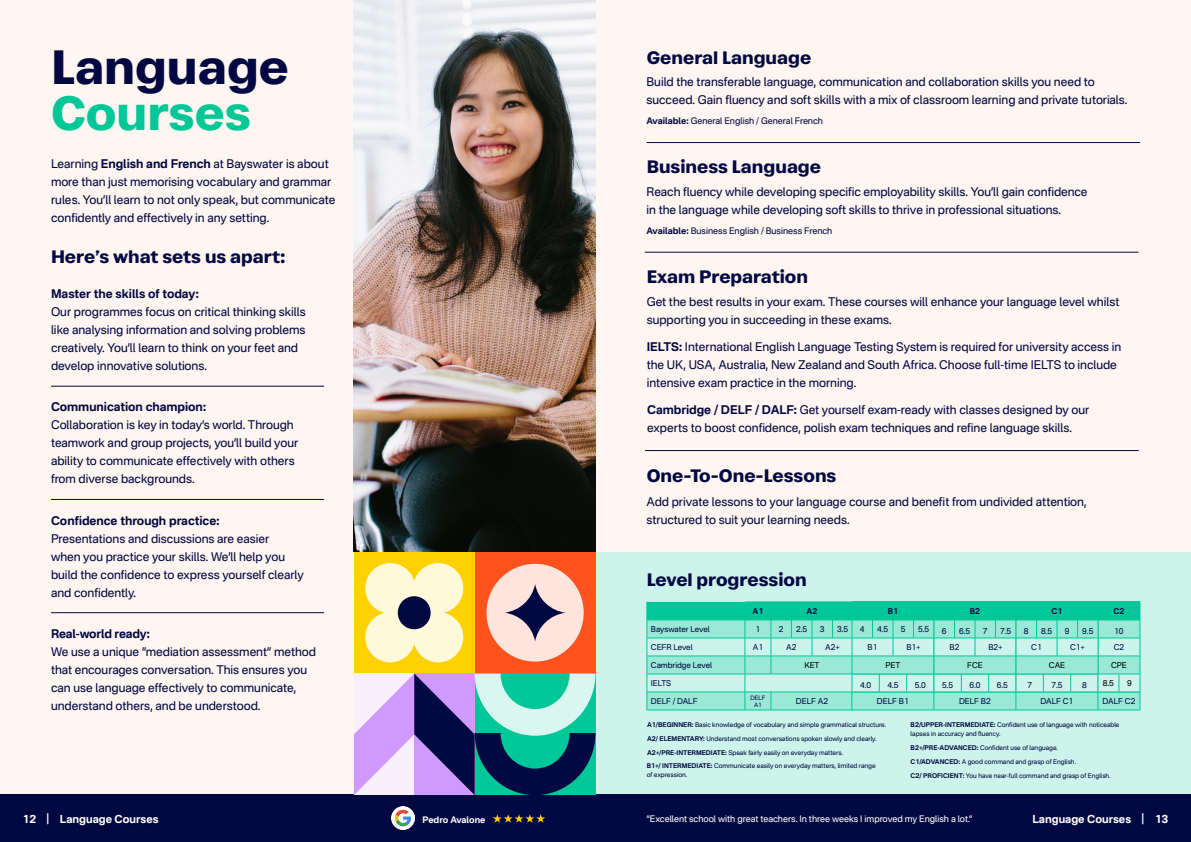
<style>
.page{position:relative;width:1191px;height:842px;background:#fff6f1}
.page>*{position:absolute;margin:0;border:0;box-sizing:border-box;transform-origin:0 0}
.t1{font:700 48px "Atak";color:#020842}
.t2{font:700 48px "Atak";color:#00c798}
.t3{font:700 18px "Atak";color:#020842}
.t4{font:12px/18px "Nacelle";color:#020842}
.t5{font:700 12px "Nacelle";letter-spacing:-.005em;color:#020842}
.t6{font:700 11px "Nacelle";color:#fff}
.t7{font:9px "Nacelle";letter-spacing:-.005em;color:#020842}
.t8{font:9px "Nacelle";letter-spacing:-.005em;color:#fff}
.t9{font:700 9px "Nacelle";letter-spacing:-.005em;color:#fff}
.t10{font:8px/16px "Nacelle";color:#020842}
.t11{font:8px "Nacelle";color:#000}
.t12{font:700 8px "Nacelle";color:#020842}
.t13{font:6.5px/9px "Nacelle";color:#020842}
.t14{font:6px/7.2px "Nacelle";color:#020842;text-align:center}
.s1{font-weight:700}
</style>
<div class="page">
<div style="left:595px;top:552px;width:596px;height:252px;background:#ccf4eb"></div>
<div style="left:0;top:795px;width:1191px;height:47px;background:#020842"></div>
<hr style="left:51px;top:386px;width:273px;height:1px;background:#020842">
<hr style="left:51px;top:499px;width:273px;height:1px;background:#020842">
<hr style="left:51px;top:612px;width:273px;height:1px;background:#020842">
<img style="left:354px;top:0;width:241px;height:552px">
<div style="left:475px;top:552px;width:120px;height:121px;background:#ff521d"></div>
<div style="left:486px;top:564px;width:97px;height:98px;background:#ffe5dd;border-radius:50%"></div>
<svg style="left:504px;top:584px;width:61px;height:57px"></svg>
<div style="left:354px;top:552px;width:121px;height:121px;background:#ffd100"></div>
<svg style="left:365px;top:563px;width:98px;height:99px;background:#fef0b4"></svg>
<div style="left:398px;top:596px;width:32px;height:33px;background:#020842;border-radius:50%"></div>
<svg style="left:354px;top:673px;width:241px;height:122px;background:#7095b4"></svg>
<hr style="left:646px;top:142px;width:494px;height:1px;background:#020842">
<hr style="left:645px;top:450px;width:493px;height:1px;background:#020842">
<hr style="left:645px;top:252px;width:493px;height:1px;background:#020842">
<svg style="left:646px;top:602px;width:494px;height:109px"></svg>
<svg style="left:493px;top:814px;width:52px;height:9px"></svg>
<img style="left:391px;top:807px;width:23px;height:23px">
<h1 class="t1" style="left:51px;top:47px;width:239px">Language</h1>
<h1 class="t2" style="left:51px;top:93px;width:201px">Courses</h1>
<p class="t4" style="left:51px;top:156px;width:286px">Learning <span class="s1">English and French</span> at Bayswater is about more than just memorising vocabulary and grammar rules. You’ll learn to not only speak, but communicate confidently and effectively in any setting.</p>
<h2 class="t3" style="left:51px;top:249px;width:236px">Here’s what sets us apart:</h2>
<p class="t5" style="left:51px;top:289px;width:149px">Master the skills of today:</p>
<p class="t4" style="left:51px;top:304px;width:256px">Our programmes focus on critical thinking skills like analysing information and solving problems creatively. You’ll learn to think on your feet and develop innovative solutions.</p>
<p class="t5" style="left:51px;top:402px;width:156px">Communication champion:</p>
<p class="t4" style="left:51px;top:417px;width:249px">Collaboration is key in today’s world. Through teamwork and group projects, you’ll build your ability to communicate effectively with others from diverse backgrounds.</p>
<p class="t5" style="left:51px;top:515px;width:170px">Confidence through practice:</p>
<p class="t4" style="left:51px;top:530px;width:254px">Presentations and discussions are easier<br>when you practice your skills. We’ll help you build the confidence to express yourself clearly and confidently.</p>
<p class="t5" style="left:51px;top:628px;width:100px">Real-world ready:</p>
<p class="t4" style="left:51px;top:644px;width:267px">We use a unique “mediation assessment” method that encourages conversation. This ensures you can use language effectively to communicate, understand others, and be understood.</p>
<h2 class="t3" style="left:647px;top:50px;width:166px">General Language</h2>
<p class="t4" style="left:646px;top:74px;width:482px">Build the transferable language, communication and collaboration skills you need to succeed. Gain fluency and soft skills with a mix of classroom learning and private tutorials.</p>
<p class="t7" style="left:646px;top:117px;width:178px"><span class="s1">Available:</span> General English / General French</p>
<h2 class="t3" style="left:647px;top:159px;width:176px">Business Language</h2>
<p class="t4" style="left:646px;top:184px;width:443px">Reach fluency while developing specific employability skills. You’ll gain confidence in the language while developing soft skills to thrive in professional situations.</p>
<p class="t7" style="left:646px;top:227px;width:187px"><span class="s1">Available:</span> Business English / Business French</p>
<h2 class="t3" style="left:647px;top:269px;width:163px">Exam Preparation</h2>
<p class="t4" style="left:647px;top:294px;width:474px">Get the best results in your exam. These courses will enhance your language level whilst supporting you in succeeding in these exams.</p>
<p class="t4" style="left:647px;top:339px;width:476px"><span class="s1">IELTS:</span> International English Language Testing System is required for university access in the UK, USA, Australia, New Zealand and South Africa. Choose full-time IELTS to include intensive exam practice in the morning.</p>
<p class="t4" style="left:647px;top:402px;width:444px"><span class="s1">Cambridge / DELF / DALF:</span> Get yourself exam-ready with classes designed by our experts to boost confidence, polish exam techniques and refine language skills.</p>
<h2 class="t3" style="left:647px;top:468px;width:191px">One-To-One-Lessons</h2>
<p class="t4" style="left:646px;top:493px;width:442px">Add private lessons to your language course and benefit from undivided attention, structured to suit your learning needs.</p>
<h2 class="t3" style="left:647px;top:572px;width:161px">Level progression</h2>
<p class="t12" style="left:806px;top:608px;width:12px">A2</p>
<p class="t12" style="left:969px;top:608px;width:12px">B2</p>
<p class="t12" style="left:1051px;top:608px;width:12px">C1</p>
<p class="t12" style="left:1113px;top:608px;width:12px">C2</p>
<p class="t10" style="left:1113px;top:624px;width:12px">10<br>C2</p>
<p class="t11" style="left:1111px;top:662px;width:17px">CPE</p>
<p class="t12" style="left:752px;top:608px;width:12px">A1</p>
<p class="t10" style="left:755px;top:622px;width:6px">1</p>
<p class="t10" style="left:753px;top:640px;width:12px">A1</p>
<p class="t12" style="left:887px;top:608px;width:12px">B1</p>
<p class="t10" style="left:779px;top:622px;width:6px">2</p>
<p class="t10" style="left:796px;top:622px;width:13px">2.5</p>
<p class="t10" style="left:820px;top:622px;width:6px">3</p>
<p class="t10" style="left:837px;top:622px;width:13px">3.5</p>
<p class="t10" style="left:825px;top:640px;width:16px">A2+</p>
<p class="t10" style="left:651px;top:622px;width:60px">Bayswater Level</p>
<p class="t10" style="left:651px;top:640px;width:43px">CEFR Level</p>
<p class="t10" style="left:651px;top:658px;width:63px">Cambridge Level</p>
<p class="t10" style="left:651px;top:676px;width:22px">IELTS</p>
<p class="t10" style="left:651px;top:694px;width:48px">DELF / DALF</p>
<p class="t10" style="left:1102px;top:694px;width:34px">DALF C2</p>
<p class="t10" style="left:860px;top:622px;width:6px">4</p>
<p class="t10" style="left:877px;top:622px;width:13px">4.5</p>
<p class="t10" style="left:901px;top:622px;width:6px">5</p>
<p class="t10" style="left:918px;top:622px;width:13px">5.5</p>
<p class="t10" style="left:906px;top:640px;width:16px">B1+</p>
<p class="t10" style="left:942px;top:624px;width:6px">6</p>
<p class="t10" style="left:949px;top:624px;width:22px;text-indent:10px">6.5<br>B2</p>
<p class="t10" style="left:1024px;top:624px;width:6px">8</p>
<p class="t10" style="left:1031px;top:624px;width:23px;text-indent:10px">8.5<br>C1</p>
<p class="t10" style="left:1065px;top:624px;width:6px">9</p>
<p class="t10" style="left:1070px;top:624px;width:25px;text-indent:12px">9.5<br>C1+</p>
<p class="t10" style="left:983px;top:624px;width:6px">7</p>
<p class="t10" style="left:988px;top:624px;width:24px;text-indent:12px">7.5<br>B2+</p>
<p class="t10" style="left:786px;top:640px;width:12px">A2</p>
<p class="t10" style="left:867px;top:640px;width:11px">B1</p>
<p class="t11" style="left:967px;top:662px;width:17px">FCE</p>
<p class="t11" style="left:1049px;top:662px;width:18px">CAE</p>
<p class="t11" style="left:804px;top:662px;width:17px">KET</p>
<p class="t10" style="left:796px;top:694px;width:34px">DELF A2</p>
<p class="t11" style="left:885px;top:662px;width:16px">PET</p>
<p class="t11" style="left:1103px;top:680px;width:13px">8.5</p>
<p class="t11" style="left:1127px;top:680px;width:6px">9</p>
<p class="t10" style="left:860px;top:678px;width:13px">4.0</p>
<p class="t10" style="left:996px;top:678px;width:13px">6.5</p>
<p class="t10" style="left:914px;top:678px;width:13px">5.0</p>
<p class="t10" style="left:942px;top:678px;width:13px">5.5</p>
<p class="t10" style="left:1082px;top:678px;width:6px">8</p>
<p class="t10" style="left:969px;top:678px;width:13px">6.0</p>
<p class="t10" style="left:887px;top:678px;width:13px">4.5</p>
<p class="t10" style="left:1027px;top:678px;width:6px">7</p>
<p class="t10" style="left:1051px;top:678px;width:13px">7.5</p>
<p class="t14" style="left:750px;top:694px;width:17px">DELF<br>A1</p>
<p class="t10" style="left:959px;top:694px;width:33px">DELF B2</p>
<p class="t10" style="left:1040px;top:694px;width:34px">DALF C1</p>
<p class="t10" style="left:877px;top:694px;width:33px">DELF B1</p>
<p class="t13" style="left:647px;top:720px;width:241px"><span class="s1">A1/BEGINNER:</span> Basic knowledge of vocabulary and simple grammatical structure.</p>
<p class="t13" style="left:910px;top:720px;width:210px"><span class="s1">B2/UPPER-INTERMEDIATE:</span> Confident use of language with noticeable lapses in accuracy and fluency.</p>
<p class="t13" style="left:647px;top:734px;width:231px"><span class="s1">A2/ ELEMENTARY:</span> Understand most conversations spoken slowly and clearly.</p>
<p class="t13" style="left:910px;top:743px;width:149px"><span class="s1">B2+/PRE-ADVANCED:</span> Confident use of language.</p>
<p class="t13" style="left:647px;top:748px;width:197px"><span class="s1">A2+/PRE-INTERMEDIATE:</span> Speak fairly easily on everyday matters.</p>
<p class="t13" style="left:910px;top:757px;width:167px"><span class="s1">C1/ADVANCED:</span> A good command and grasp of English.</p>
<p class="t13" style="left:647px;top:762px;width:230px"><span class="s1">B1+/ INTERMEDIATE:</span> Communicate easily on everyday matters, limited range of expression.</p>
<p class="t13" style="left:910px;top:771px;width:202px"><span class="s1">C2/ PROFICIENT:</span> You have near-full command and grasp of English.</p>
<p class="t6" style="left:23px;top:814px;width:138px">12 | Language Courses</p>
<p class="t6" style="left:1032px;top:814px;width:138px">Language Courses | 13</p>
<p class="t9" style="left:422px;top:815px;width:65px">Pedro Avalone</p>
<p class="t8" style="left:646px;top:815px;width:327px">“Excellent school with great teachers. In three weeks I improved my English a lot.”</p>
</div>
